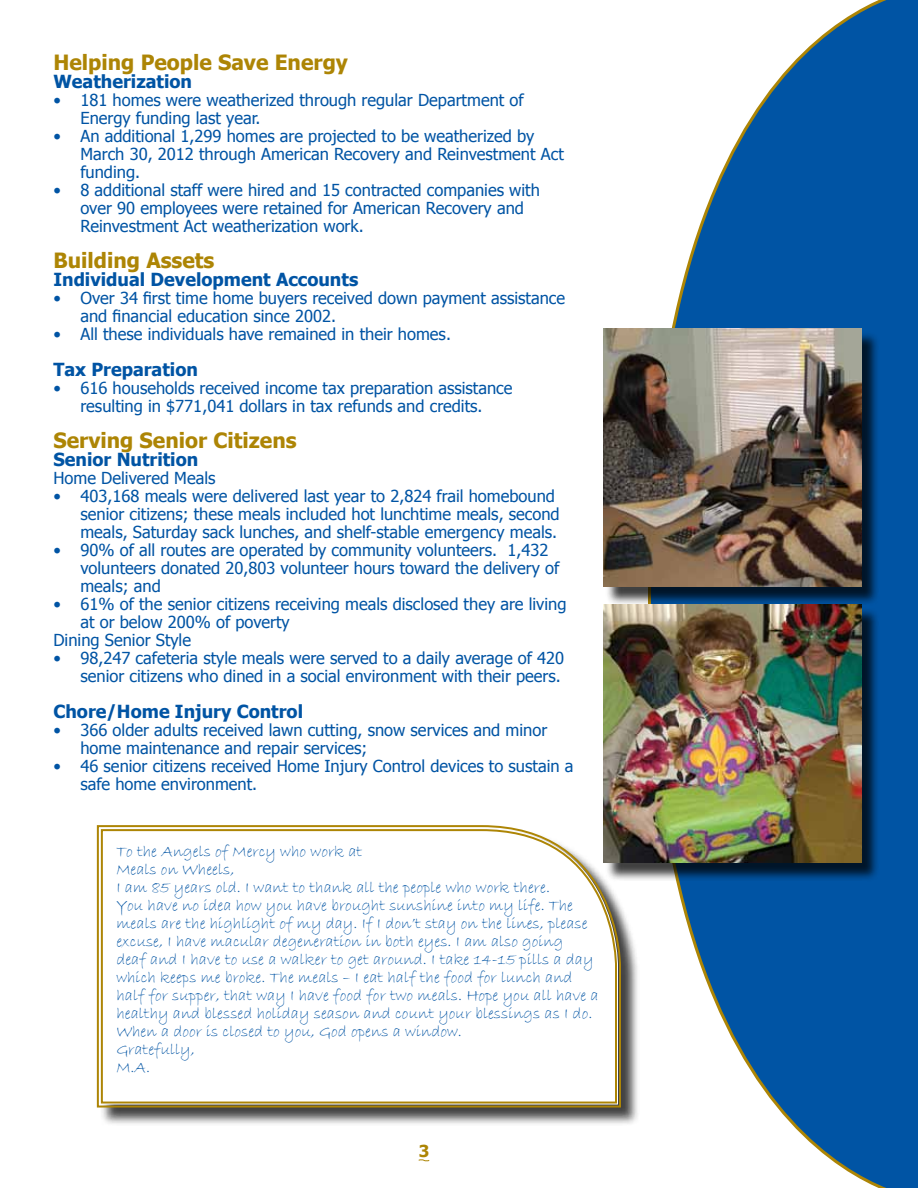
<style>
.page{position:relative;width:918px;height:1188px;background:#fff}
.page>*{position:absolute;margin:0;border:0;box-sizing:border-box;transform-origin:0 0}
.t1{font:700 21px "Tahoma";color:#ad8505}
.t2{font:700 18px "Tahoma";color:#0054a4}
.t3{font:16.5px/18px "Tahoma";color:#0054a4}
.t4{font:16.5px/18px "Bradley Hand ITC";color:#0054a4}
.t5{font:700 16.5px "Tahoma";color:#ad8505}
</style>
<div class="page">
<svg style="left:647px;top:0;width:271px;height:1188px"></svg>
<svg style="left:418px;top:1160px;width:12px;height:2px"></svg>
<div style="left:606px;top:331px;width:274px;height:275px;background:#000;opacity:.75"></div>
<img style="left:603px;top:329px;width:258px;height:258px">
<div style="left:99px;top:827px;width:540px;height:299px;background:#000;opacity:.75"></div>
<svg style="left:96px;top:825px;width:526px;height:284px;background:#a69253"></svg>
<svg style="left:100px;top:828px;width:518px;height:277px"></svg>
<div style="left:606px;top:607px;width:274px;height:275px;background:#000;opacity:.75"></div>
<img style="left:603px;top:605px;width:258px;height:258px">
<p class="t1" style="left:53px;top:48px;width:296px">Helping People Save Energy</p>
<p class="t2" style="left:53px;top:69px;width:140px">Weatherization</p>
<p class="t3" style="left:80px;top:90px;width:445px;text-indent:-27px">• 181 homes were weatherized through regular Department of<br>Energy funding last year.</p>
<p class="t3" style="left:80px;top:126px;width:485px;text-indent:-27px">• An additional 1,299 homes are projected to be weatherized by<br>March 30, 2012 through American Recovery and Reinvestment Act funding.</p>
<p class="t3" style="left:80px;top:180px;width:461px;text-indent:-27px">• 8 additional staff were hired and 15 contracted companies with over 90 employees were retained for American Recovery and<br>Reinvestment Act weatherization work.</p>
<p class="t1" style="left:53px;top:246px;width:162px">Building Assets</p>
<p class="t2" style="left:53px;top:267px;width:306px">Individual Development Accounts</p>
<p class="t3" style="left:80px;top:288px;width:486px;text-indent:-27px">• Over 34 first time home buyers received down payment assistance and financial education since 2002.</p>
<p class="t3" style="left:53px;top:324px;width:399px">• All these individuals have remained in their homes.</p>
<p class="t2" style="left:53px;top:357px;width:146px">Tax Preparation</p>
<p class="t3" style="left:53px;top:378px;width:461px;text-align:center">• 616 households received income tax preparation assistance resulting in $771,041 dollars in tax refunds and credits.</p>
<p class="t1" style="left:53px;top:426px;width:245px">Serving Senior Citizens</p>
<p class="t2" style="left:53px;top:447px;width:146px">Senior Nutrition</p>
<p class="t3" style="left:53px;top:468px;width:164px">Home Delivered Meals</p>
<p class="t3" style="left:80px;top:486px;width:481px;text-indent:-27px">• 403,168 meals were delivered last year to 2,824 frail homebound senior citizens; these meals included hot lunchtime meals, second meals, Saturday sack lunches, and shelf-stable emergency meals.</p>
<p class="t3" style="left:80px;top:540px;width:480px;text-indent:-27px">• 90% of all routes are operated by community volunteers. 1,432 volunteers donated 20,803 volunteer hours toward the delivery of meals; and</p>
<p class="t3" style="left:53px;top:594px;width:515px">• 61% of the senior citizens receiving meals disclosed they are living</p>
<p class="t3" style="left:80px;top:612px;width:211px">at or below 200% of poverty</p>
<p class="t3" style="left:53px;top:630px;width:139px">Dining Senior Style</p>
<p class="t3" style="left:53px;top:648px;width:512px;text-align:right">• 98,247 cafeteria style meals were served to a daily average of 420 senior citizens who dined in a social environment with their peers.</p>
<p class="t2" style="left:53px;top:699px;width:251px">Chore/Home Injury Control</p>
<p class="t3" style="left:80px;top:720px;width:468px;text-indent:-27px">• 366 older adults received lawn cutting, snow services and minor home maintenance and repair services;</p>
<p class="t3" style="left:80px;top:756px;width:495px;text-indent:-27px">• 46 senior citizens received Home Injury Control devices to sustain a safe home environment.</p>
<p class="t4" style="left:116px;top:843px;width:484px">To the Angels of Mercy who work at<br>Meals on Wheels,<br>I am 85 years old. I want to thank all the people who work there.<br>You have no idea how you have brought sunshine into my life. The meals are the highlight of my day. If I don’t stay on the lines, please excuse, I have macular degeneration in both eyes. I am also going<br>deaf and I have to use a walker to get around. I take 14-15 pills a day which keeps me broke. The meals – I eat half the food for lunch and half for supper, that way I have food for two meals. Hope you all have a healthy and blessed holiday season and count your blessings as I do.<br>When a door is closed to you, God opens a window.<br>Gratefully,<br>M.A.</p>
<p class="t5" style="left:419px;top:1140px;width:12px">3</p>
</div>
